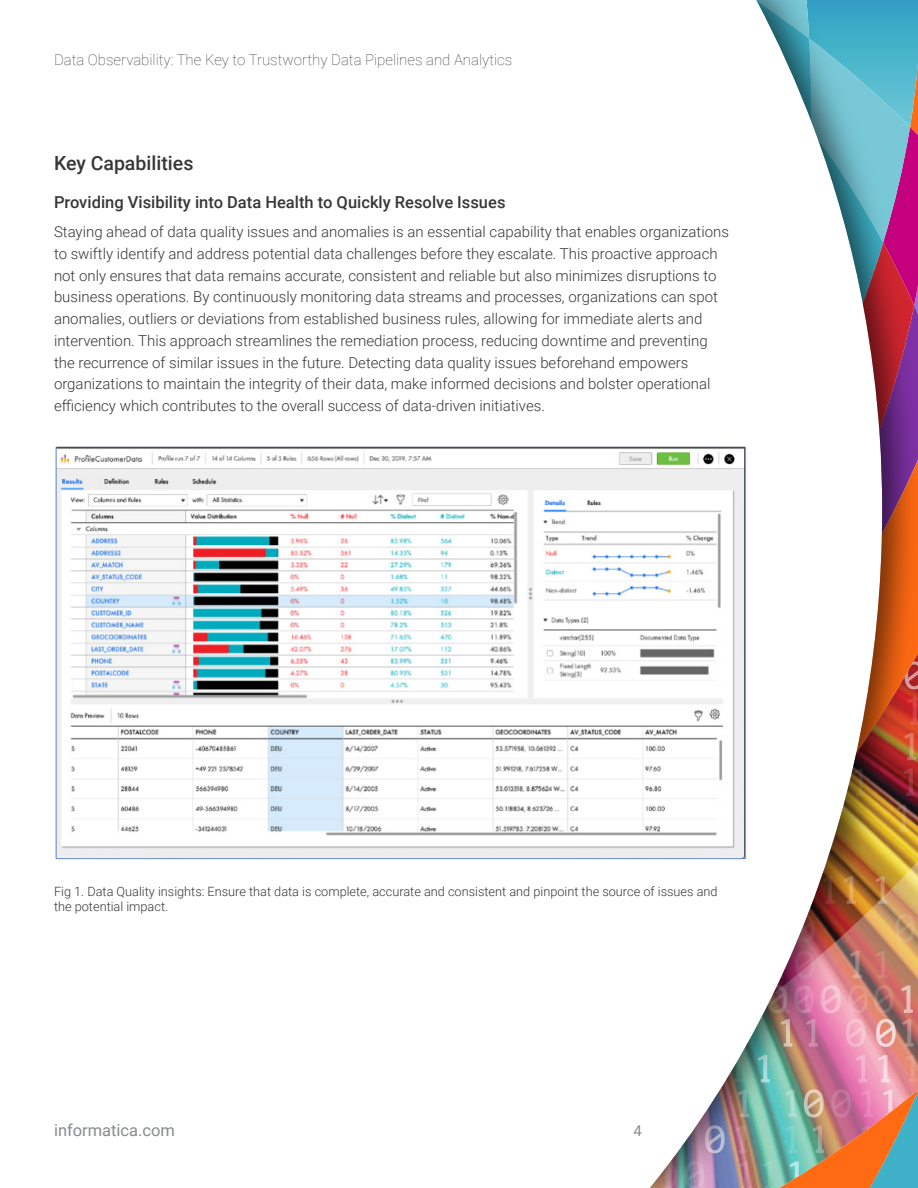
<style>
.page{position:relative;width:918px;height:1188px;background:#fff}
.page>*{position:absolute;margin:0;border:0;box-sizing:border-box;transform-origin:0 0}
.t1{font:500 19.5px "Roboto";color:#373737}
.t2{font:500 16.5px "Roboto";color:#373737}
.t3{font:16.5px "Roboto";color:#878a8c}
.t4{font:300 15px/21.8px "Roboto";color:#373737}
.t5{font:100 15px "Roboto";color:#373737}
.t6{font:15px "Roboto";color:#878a8c}
.t7{font:300 12.75px/15px "Roboto";color:#373737}
</style>
<div class="page">
<img style="left:879px;top:0;width:39px;height:1188px">
<img style="left:650px;top:0;width:229px;height:1188px">
<img style="left:56px;top:446px;width:691px;height:416px">
<p class="t5" style="left:54px;top:49px;width:460px">Data Observability: The Key to Trustworthy Data Pipelines and Analytics</p>
<h1 class="t1" style="left:54px;top:150px;width:141px">Key Capabilities</h1>
<p class="t2" style="left:54px;top:191px;width:453px">Providing Visibility into Data Health to Quickly Resolve Issues</p>
<p class="t4" style="left:54px;top:220px;width:676px">Staying ahead of data quality issues and anomalies is an essential capability that enables organizations to swiftly identify and address potential data challenges before they escalate. This proactive approach not only ensures that data remains accurate, consistent and reliable but also minimizes disruptions to business operations. By continuously monitoring data streams and processes, organizations can spot anomalies, outliers or deviations from established business rules, allowing for immediate alerts and intervention. This approach streamlines the remediation process, reducing downtime and preventing the recurrence of similar issues in the future. Detecting data quality issues beforehand empowers organizations to maintain the integrity of their data, make informed decisions and bolster operational efficiency which contributes to the overall success of data-driven initiatives.</p>
<p class="t7" style="left:54px;top:884px;width:665px">Fig 1. Data Quality insights: Ensure that data is complete, accurate and consistent and pinpoint the source of issues and the potential impact.</p>
<p class="t3" style="left:54px;top:1118px;width:123px">informatica.com</p>
<p class="t6" style="left:634px;top:1120px;width:10px">4</p>
</div>
